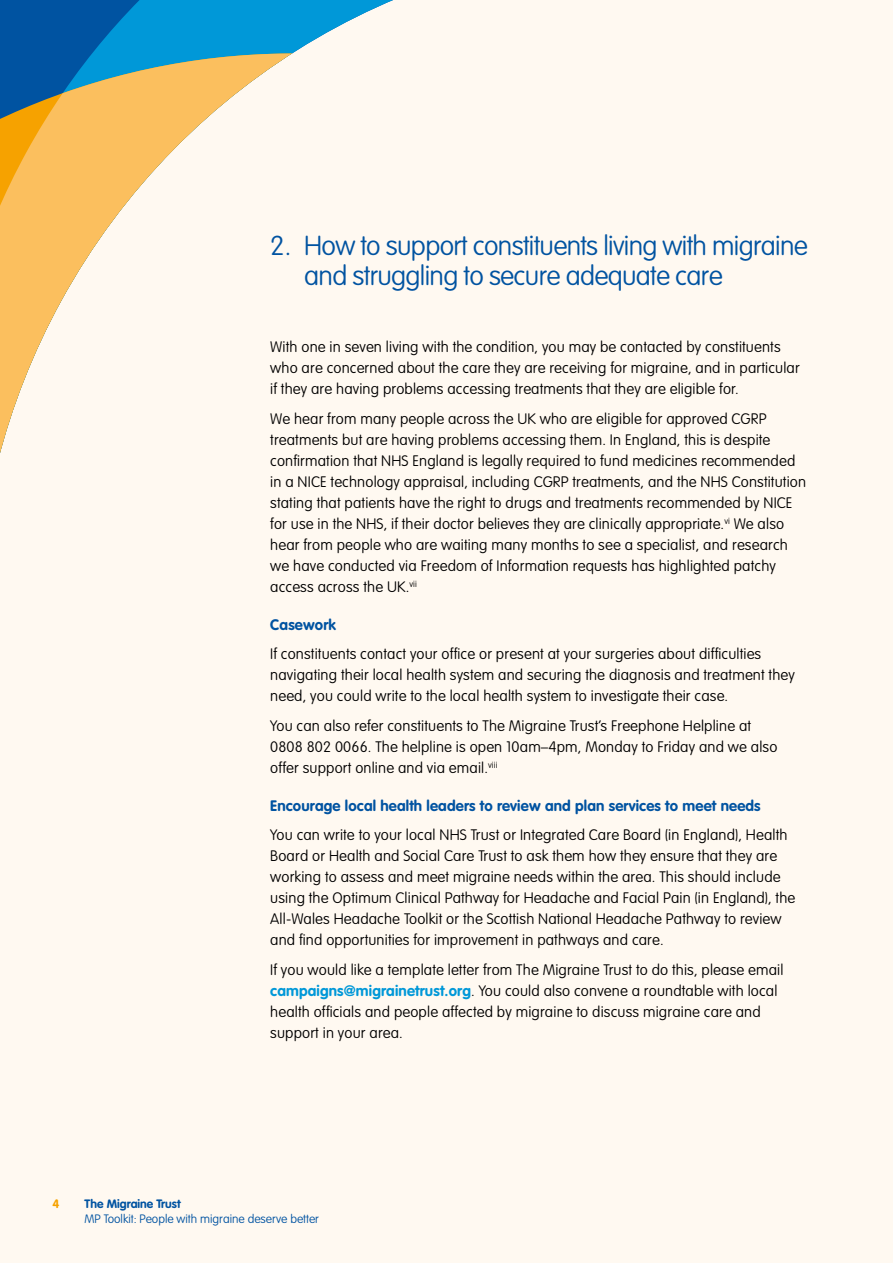
<style>
.page{position:relative;width:893px;height:1263px;background:#fff9f1}
.page>*{position:absolute;margin:0;border:0;box-sizing:border-box;transform-origin:0 0}
.t1{font:100 27px/30px "VAG Rounded Std";letter-spacing:-.025em;color:#0053a1}
.t2{font:100 15px/21px "VAG Rounded Std";letter-spacing:.01em;color:#000}
.t3{font:700 15px "VAG Rounded Std";letter-spacing:.01em;color:#0053a1}
.t4{font:100 12px "VAG Rounded Std";color:#0053a1}
.t5{font:700 12px "VAG Rounded Std";color:#0053a1}
.t6{font:700 12px "VAG Rounded Std";color:#f6a200}
.s1{font-weight:700;color:#0098d8}
</style>
<div class="page">
<svg style="left:0;top:0;width:393px;height:30px;background:#1489c8"></svg>
<svg style="left:0;top:30px;width:332px;height:423px"></svg>
<h1 class="t1" style="left:304px;top:231px;width:505px;text-indent:-34px">2. How to support constituents living with migraine and struggling to secure adequate care</h1>
<p class="t2" style="left:270px;top:337px;width:531px">With one in seven living with the condition, you may be contacted by constituents who are concerned about the care they are receiving for migraine, and in particular if they are having problems accessing treatments that they are eligible for.</p>
<p class="t2" style="left:270px;top:408px;width:537px">We hear from many people across the UK who are eligible for approved CGRP treatments but are having problems accessing them. In England, this is despite confirmation that NHS England is legally required to fund medicines recommended in a NICE technology appraisal, including CGRP treatments, and the NHS Constitution stating that patients have the right to drugs and treatments recommended by NICE for use in the NHS, if their doctor believes they are clinically appropriate.<sup>vi</sup> We also hear from people who are waiting many months to see a specialist, and research we have conducted via Freedom of Information requests has highlighted patchy access across the UK.<sup>vii</sup></p>
<p class="t3" style="left:270px;top:616px;width:67px">Casework</p>
<p class="t2" style="left:270px;top:644px;width:526px">If constituents contact your office or present at your surgeries about difficulties navigating their local health system and securing the diagnosis and treatment they need, you could write to the local health system to investigate their case.</p>
<p class="t2" style="left:270px;top:715px;width:509px">You can also refer constituents to The Migraine Trust’s Freephone Helpline at<br>0808 802 0066. The helpline is open 10am–4pm, Monday to Friday and we also offer support online and via email.<sup>viii</sup></p>
<p class="t3" style="left:270px;top:797px;width:492px">Encourage local health leaders to review and plan services to meet needs</p>
<p class="t2" style="left:270px;top:825px;width:527px">You can write to your local NHS Trust or Integrated Care Board (in England), Health Board or Health and Social Care Trust to ask them how they ensure that they are working to assess and meet migraine needs within the area. This should include using the Optimum Clinical Pathway for Headache and Facial Pain (in England), the All-Wales Headache Toolkit or the Scottish National Headache Pathway to review and find opportunities for improvement in pathways and care.</p>
<p class="t2" style="left:270px;top:959px;width:515px">If you would like a template letter from The Migraine Trust to do this, please email <span class="s1">campaigns@migrainetrust.org</span>. You could also convene a roundtable with local health officials and people affected by migraine to discuss migraine care and support in your area.</p>
<p class="t6" style="left:52px;top:1197px;width:8px">4</p>
<p class="t5" style="left:85px;top:1197px;width:97px">The Migraine Trust</p>
<p class="t4" style="left:85px;top:1212px;width:236px">MP Toolkit: People with migraine deserve better</p>
</div>
